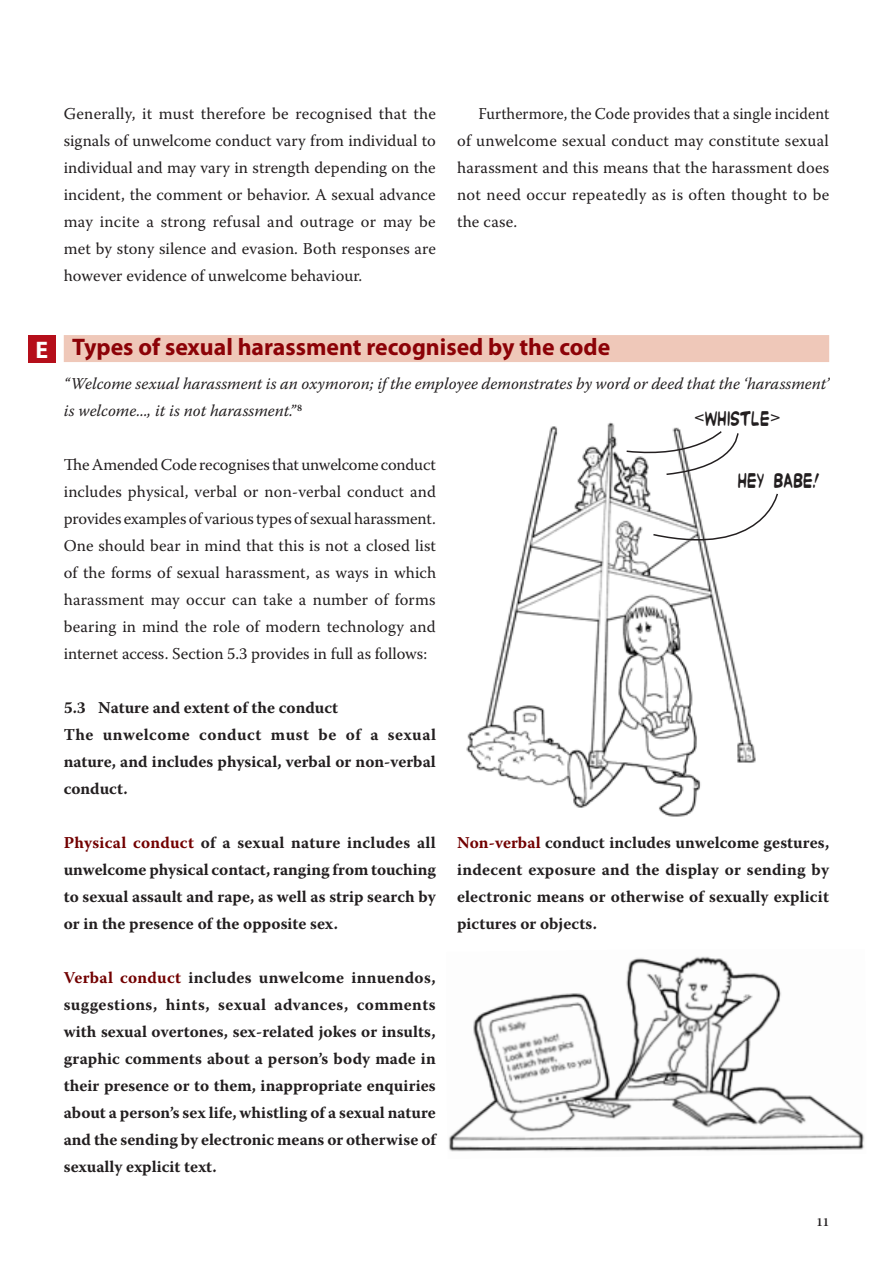
<style>
.page{position:relative;width:893px;height:1263px;background:#fff}
.page>*{position:absolute;margin:0;border:0;box-sizing:border-box;transform-origin:0 0}
.t1{font:700 24px "Myriad Pro";color:#8c0207}
.t2{font:700 16.5px/27px "Warnock Pro";color:#231f20;text-align:justify}
.t3{font:16.5px/27px "Warnock Pro";letter-spacing:.005em;color:#231f20;text-align:justify}
.t4{font:16.5px/27px "Warnock Pro";letter-spacing:.005em;color:#231f20;text-align:justify;scale:.96 1}
.t5{font:italic 16.5px/27px "Warnock Pro";color:#231f20}
.t6{font:15px "Witzworx";letter-spacing:.02em;color:#231f20;scale:1.2 1}
.t7{font:600 12px "Warnock Pro";color:#231f20}
.s1{color:#fff}
.s2{font-family:"Arial"}
.s3{color:#720000}
</style>
<div class="page">
<div style="left:28px;top:335px;width:27px;height:27px;background:#b50e1a"></div>
<div style="left:64px;top:335px;width:765px;height:27px;background:#efc8b9"></div>
<img style="left:466px;top:422px;width:290px;height:395px">
<svg style="left:652px;top:492px;width:126px;height:66px"></svg>
<svg style="left:625px;top:430px;width:114px;height:46px"></svg>
<img style="left:449px;top:956px;width:416px;height:196px">
<p class="t3" style="left:64px;top:100px;width:374px">Generally, it must therefore be recognised that the signals of unwelcome conduct vary from individual to individual and may vary in strength depending on the incident, the comment or behavior. A sexual advance may incite a strong refusal and outrage or may be met by stony silence and evasion. Both responses are however evidence of unwelcome behaviour.</p>
<p class="t4" style="left:457px;top:100px;width:389px;text-indent:21px">Furthermore, the Code provides that a single incident of unwelcome sexual conduct may constitute sexual harassment and this means that the harassment does not need occur repeatedly as is often thought to be the case.</p>
<h1 class="t1" style="left:35px;top:332px;width:576px"><span class="s1">e</span> Types of sexual harassment recognised by the code</h1>
<p class="t5" style="left:64px;top:370px;width:767px">“Welcome sexual harassment is an oxymoron; if the employee demonstrates by word or deed that the ‘harassment’ is welcome..., it is not harassment.” <sup>8</sup></p>
<p class="t6" style="left:694px;top:409px;width:74px"><span class="s2">&lt;</span>WHISTLE<span class="s2">&gt;</span></p>
<p class="t3" style="left:64px;top:451px;width:374px">The Amended Code recognises that unwelcome conduct includes physical, verbal or non-verbal conduct and provides examples of various types of sexual harassment.<br>One should bear in mind that this is not a closed list of the forms of sexual harassment, as ways in which harassment may occur can take a number of forms bearing in mind the role of modern technology and internet access. Section 5.3 provides in full as follows:</p>
<p class="t2" style="left:64px;top:694px;width:374px;text-align:left">5.3 Nature and extent of the conduct<br>The unwelcome conduct must be of a sexual nature, and includes physical, verbal or non-verbal conduct.</p>
<p class="t2" style="left:64px;top:829px;width:374px"><span class="s3">Physical conduct</span> of a sexual nature includes all unwelcome physical contact, ranging from touching to sexual assault and rape, as well as strip search by or in the presence of the opposite sex.</p>
<p class="t2" style="left:64px;top:964px;width:374px"><span class="s3">Verbal conduct</span> includes unwelcome innuendos, suggestions, hints, sexual advances, comments with sexual overtones, sex-related jokes or insults, graphic comments about a person’s body made in their presence or to them, inappropriate enquiries about a person’s sex life, whistling of a sexual nature and the sending by electronic means or otherwise of sexually explicit text.</p>
<p class="t6" style="left:738px;top:471px;width:71px">HEY BABE!</p>
<p class="t2" style="left:457px;top:829px;width:374px"><span class="s3">Non-verbal</span> conduct includes unwelcome gestures, indecent exposure and the display or sending by electronic means or otherwise of sexually explicit pictures or objects.</p>
<p class="t7" style="left:816px;top:1215px;width:14px">11</p>
</div>
